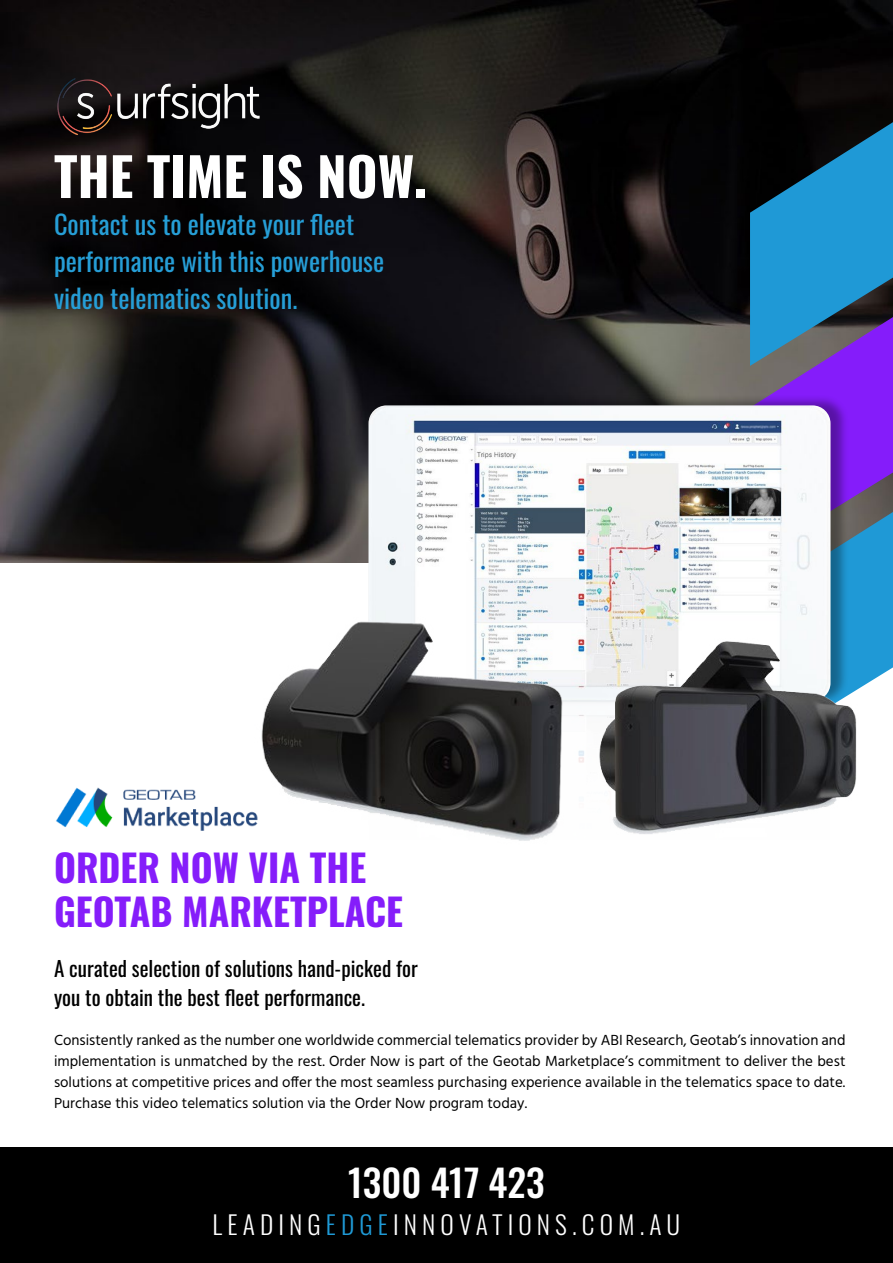
<style>
.page{position:relative;width:893px;height:1263px;background:#fff}
.page>*{position:absolute;margin:0;border:0;box-sizing:border-box;transform-origin:0 0}
.t1{font:700 52.8px "Oswald";color:#fff}
.t2{font:700 37.65px/43.5px "Oswald";color:#851dfa}
.t3{font:500 37.5px "Oswald";color:#fff}
.t4{font:26.4px/36.9px "Oswald";color:#269ed6}
.t5{font:300 25.5px "Oswald";letter-spacing:.2em;color:#fff}
.t6{font:21px/28.5px "Oswald";color:#000}
.t7{font:15px/21px "Hind";color:#000;text-align:justify}
.s1{color:#1f9ad6}
</style>
<div class="page">
<img style="left:0;top:0;width:893px;height:563px">
<div style="left:0;top:1147px;width:893px;height:116px;background:#000"></div>
<img style="left:56px;top:787px;width:183px;height:44px">
<img style="left:54px;top:78px;width:219px;height:57px">
<svg style="left:750px;top:122px;width:143px;height:556px"></svg>
<div style="left:370px;top:394px;width:478px;height:311px;background:#000;opacity:.34"></div>
<img style="left:368px;top:405px;width:462px;height:358px">
<img style="left:585px;top:631px;width:291px;height:203px">
<img style="left:239px;top:609px;width:343px;height:232px">
<h1 class="t1" style="left:54px;top:149px;width:374px">THE TIME IS NOW.</h1>
<h3 class="t4" style="left:54px;top:203px;width:332px">Contact us to elevate your fleet performance with this powerhouse video telematics solution.</h3>
<h2 class="t2" style="left:54px;top:848px;width:351px">ORDER NOW VIA THE<br>GEOTAB MARKETPLACE</h2>
<h3 class="t6" style="left:54px;top:953px;width:365px">A curated selection of solutions hand-picked for you to obtain the best fleet performance.</h3>
<p class="t7" style="left:54px;top:1030px;width:793px">Consistently ranked as the number one worldwide commercial telematics provider by ABI Research, Geotab’s innovation and implementation is unmatched by the rest. Order Now is part of the Geotab Marketplace’s commitment to deliver the best solutions at competitive prices and offer the most seamless purchasing experience available in the telematics space to date.<br>Purchase this video telematics solution via the Order Now program today.</p>
<h3 class="t3" style="left:348px;top:1163px;width:198px">1300 417 423</h3>
<h3 class="t5" style="left:213px;top:1202px;width:469px">LEADING<span class="s1">EDGE</span>INNOVATIONS.COM.AU</h3>
</div>
